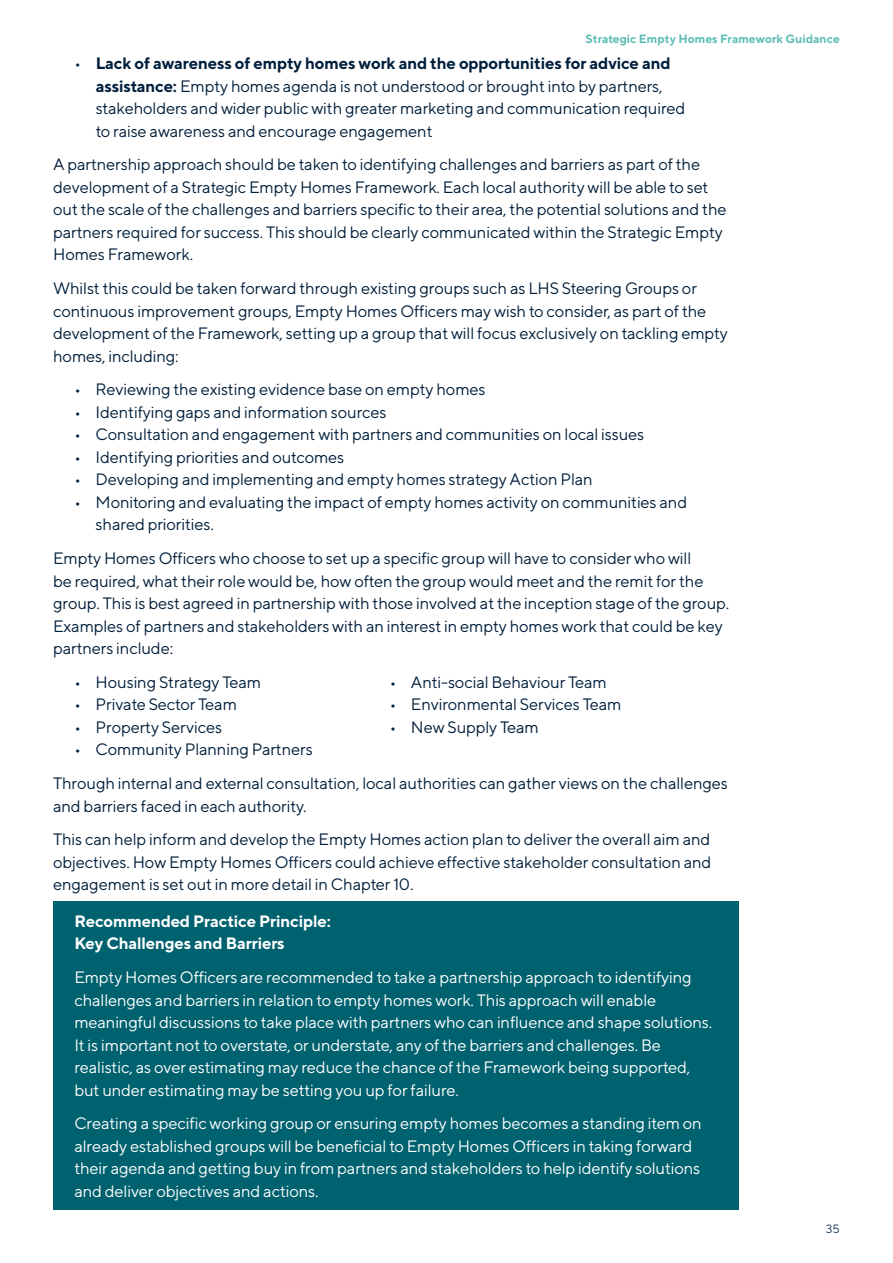
<style>
.page{position:relative;width:893px;height:1263px;background:#fff}
.page>*{position:absolute;margin:0;border:0;box-sizing:border-box;transform-origin:0 0}
.t1{font:16.5px/22.5px "TT Norms";letter-spacing:-.01em;color:#001f3b}
.t2{font:16.5px/22.5px "TT Norms";letter-spacing:-.01em;color:#fff}
.t3{font:700 16.5px/22.5px "TT Norms";letter-spacing:-.01em;color:#fff}
.t4{font:700 12px "TT Norms";color:#5fbeb5}
.t5{font:12px "TT Norms";color:#18385f}
.s1{font-weight:700}
</style>
<div class="page">
<div style="left:53px;top:901px;width:686px;height:309px;background:#00616f"></div>
<p class="t4" style="left:586px;top:31px;width:256px">Strategic Empty Homes Framework Guidance</p>
<p class="t1" style="left:96px;top:52px;width:591px;text-indent:-21px">• <span class="s1">Lack of awareness of empty homes work and the opportunities for advice and assistance:</span> Empty homes agenda is not understood or brought into by partners, stakeholders and wider public with greater marketing and communication required to raise awareness and encourage engagement</p>
<p class="t1" style="left:53px;top:153px;width:675px">A partnership approach should be taken to identifying challenges and barriers as part of the development of a Strategic Empty Homes Framework. Each local authority will be able to set out the scale of the challenges and barriers specific to their area, the potential solutions and the partners required for success. This should be clearly communicated within the Strategic Empty Homes Framework.</p>
<p class="t1" style="left:53px;top:277px;width:676px">Whilst this could be taken forward through existing groups such as LHS Steering Groups or continuous improvement groups, Empty Homes Officers may wish to consider, as part of the development of the Framework, setting up a group that will focus exclusively on tackling empty homes, including:</p>
<p class="t1" style="left:74px;top:378px;width:413px">• Reviewing the existing evidence base on empty homes</p>
<p class="t1" style="left:74px;top:400px;width:314px">• Identifying gaps and information sources</p>
<p class="t1" style="left:74px;top:423px;width:571px">• Consultation and engagement with partners and communities on local issues</p>
<p class="t1" style="left:74px;top:445px;width:271px">• Identifying priorities and outcomes</p>
<p class="t1" style="left:74px;top:468px;width:520px">• Developing and implementing and empty homes strategy Action Plan</p>
<p class="t1" style="left:96px;top:490px;width:593px;text-indent:-21px">• Monitoring and evaluating the impact of empty homes activity on communities and shared priorities.</p>
<p class="t1" style="left:53px;top:547px;width:678px">Empty Homes Officers who choose to set up a specific group will have to consider who will<br>be required, what their role would be, how often the group would meet and the remit for the group. This is best agreed in partnership with those involved at the inception stage of the group.<br>Examples of partners and stakeholders with an interest in empty homes work that could be key partners include:</p>
<p class="t1" style="left:74px;top:670px;width:188px">• Housing Strategy Team</p>
<p class="t1" style="left:74px;top:693px;width:164px">• Private Sector Team</p>
<p class="t1" style="left:74px;top:715px;width:149px">• Property Services</p>
<p class="t1" style="left:53px;top:732px;width:676px;line-height:33.8px;text-indent:21px">• Community Planning Partners<br>Through internal and external consultation, local authorities can gather views on the challenges</p>
<p class="t1" style="left:53px;top:789px;width:659px;line-height:33.8px">and barriers faced in each authority.<br>This can help inform and develop the Empty Homes action plan to deliver the overall aim and</p>
<p class="t1" style="left:53px;top:850px;width:660px">objectives. How Empty Homes Officers could achieve effective stakeholder consultation and engagement is set out in more detail in Chapter 10.</p>
<p class="t3" style="left:74px;top:909px;width:258px">Recommended Practice Principle:<br>Key Challenges and Barriers</p>
<p class="t2" style="left:74px;top:966px;width:639px">Empty Homes Officers are recommended to take a partnership approach to identifying challenges and barriers in relation to empty homes work. This approach will enable meaningful discussions to take place with partners who can influence and shape solutions.<br>It is important not to overstate, or understate, any of the barriers and challenges. Be realistic, as over estimating may reduce the chance of the Framework being supported, but under estimating may be setting you up for failure.</p>
<p class="t2" style="left:74px;top:1112px;width:629px">Creating a specific working group or ensuring empty homes becomes a standing item on already established groups will be beneficial to Empty Homes Officers in taking forward their agenda and getting buy in from partners and stakeholders to help identify solutions and deliver objectives and actions.</p>
<p class="t1" style="left:390px;top:670px;width:219px">• Anti-social Behaviour Team</p>
<p class="t1" style="left:390px;top:693px;width:233px">• Environmental Services Team</p>
<p class="t1" style="left:390px;top:715px;width:151px">• New Supply Team</p>
<p class="t5" style="left:826px;top:1221px;width:16px">35</p>
</div>
